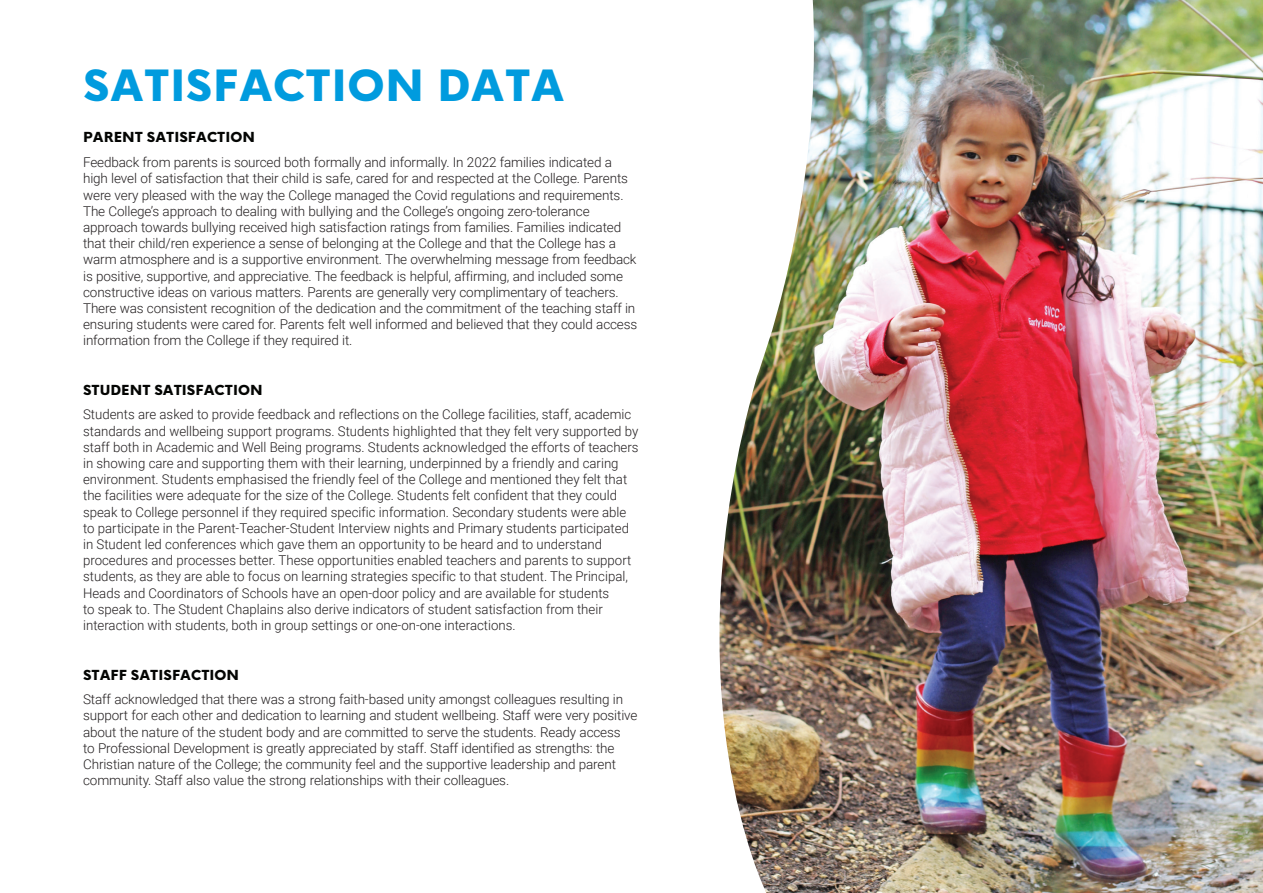
<style>
.page{position:relative;width:1263px;height:893px;background:#fff}
.page>*{position:absolute;margin:0;border:0;box-sizing:border-box;transform-origin:0 0}
.t1{font:800 42px "HK Nova";letter-spacing:.01em;color:#009bde}
.t2{font:300 13.5px/16.2px "Roboto";letter-spacing:-.01em;color:#231f20}
.t3{font:800 13.5px "HK Nova";color:#040503}
</style>
<div class="page">
<img style="left:719px;top:0;width:544px;height:893px">
<h1 class="t1" style="left:83px;top:49px;width:483px">SATISFACTION DATA</h1>
<p class="t3" style="left:83px;top:126px;width:173px">PARENT SATISFACTION</p>
<p class="t2" style="left:83px;top:154px;width:556px">Feedback from parents is sourced both formally and informally. In 2022 families indicated a high level of satisfaction that their child is safe, cared for and respected at the College. Parents were very pleased with the way the College managed the Covid regulations and requirements.<br>The College’s approach to dealing with bullying and the College’s ongoing zero-tolerance approach towards bullying received high satisfaction ratings from families. Families indicated that their child/ren experience a sense of belonging at the College and that the College has a warm atmosphere and is a supportive environment. The overwhelming message from feedback is positive, supportive, and appreciative. The feedback is helpful, affirming, and included some constructive ideas on various matters. Parents are generally very complimentary of teachers.<br>There was consistent recognition of the dedication and the commitment of the teaching staff in ensuring students were cared for. Parents felt well informed and believed that they could access information from the College if they required it.</p>
<p class="t3" style="left:83px;top:378px;width:181px">STUDENT SATISFACTION</p>
<p class="t2" style="left:83px;top:406px;width:557px">Students are asked to provide feedback and reflections on the College facilities, staff, academic standards and wellbeing support programs. Students highlighted that they felt very supported by staff both in Academic and Well Being programs. Students acknowledged the efforts of teachers in showing care and supporting them with their learning, underpinned by a friendly and caring environment. Students emphasised the friendly feel of the College and mentioned they felt that the facilities were adequate for the size of the College. Students felt confident that they could speak to College personnel if they required specific information. Secondary students were able to participate in the Parent-Teacher-Student Interview nights and Primary students participated in Student led conferences which gave them an opportunity to be heard and to understand procedures and processes better. These opportunities enabled teachers and parents to support students, as they are able to focus on learning strategies specific to that student. The Principal, Heads and Coordinators of Schools have an open-door policy and are available for students<br>to speak to. The Student Chaplains also derive indicators of student satisfaction from their interaction with students, both in group settings or one-on-one interactions.</p>
<p class="t3" style="left:83px;top:663px;width:158px">STAFF SATISFACTION</p>
<p class="t2" style="left:83px;top:691px;width:556px">Staff acknowledged that there was a strong faith-based unity amongst colleagues resulting in support for each other and dedication to learning and student wellbeing. Staff were very positive about the nature of the student body and are committed to serve the students. Ready access<br>to Professional Development is greatly appreciated by staff. Staff identified as strengths: the Christian nature of the College; the community feel and the supportive leadership and parent community. Staff also value the strong relationships with their colleagues.</p>
</div>
